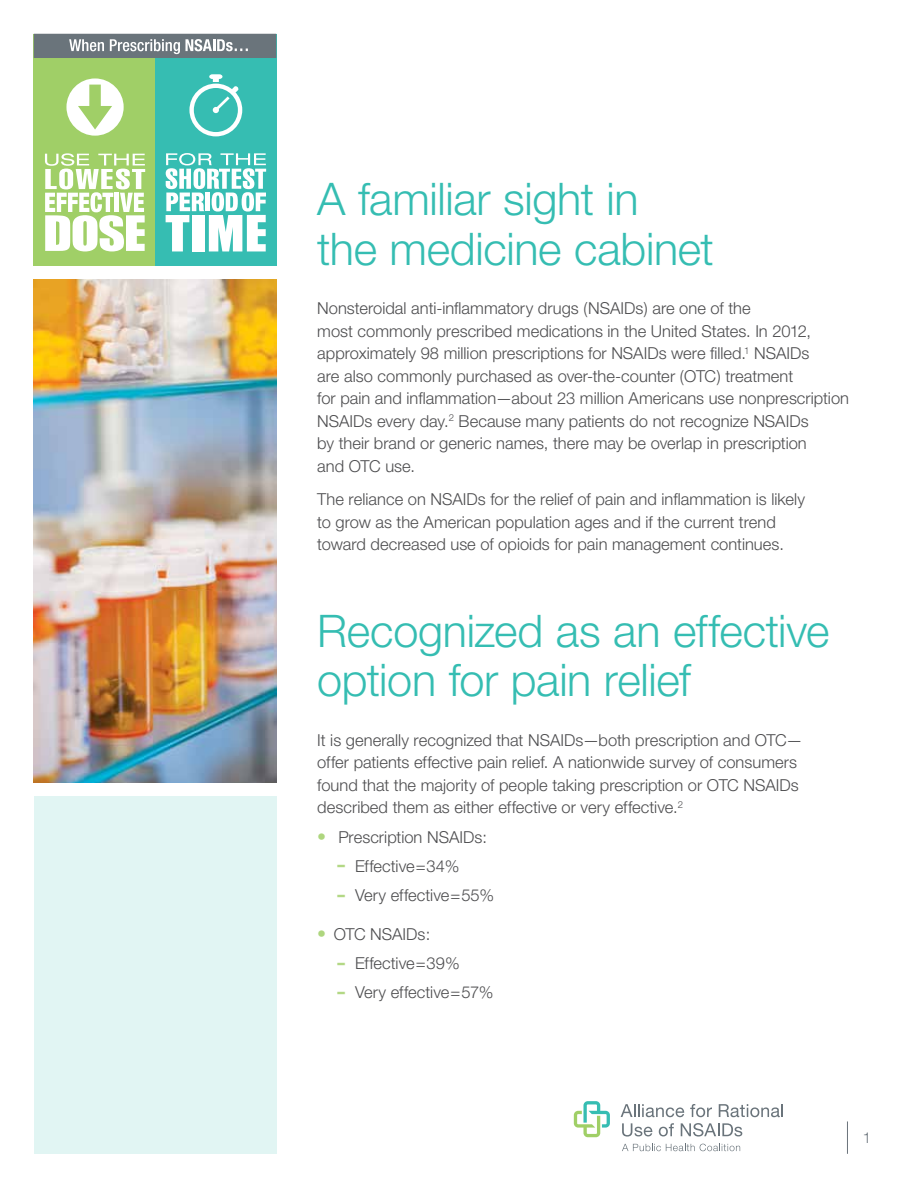
<style>
.page{position:relative;width:918px;height:1188px;background:#fff}
.page>*{position:absolute;margin:0;border:0;box-sizing:border-box;transform-origin:0 0}
.t1{font:300 45px/49.5px "Helvetica Neue";letter-spacing:-.005em;color:#35bdb2}
.t2{font:300 16.5px/22.5px "Helvetica Neue";color:#4d4d4f}
.t3{font:300 15px "Helvetica Neue";color:#6a737b}
.s1{font-size:18px;color:#aed67e}
.s2{font-weight:900;font-size:15px;color:#b3d885}
</style>
<div class="page">
<div style="left:34px;top:34px;width:121px;height:231px;background:#a0cf67"></div>
<div style="left:155px;top:34px;width:121px;height:231px;background:#36bdb2"></div>
<svg style="left:66px;top:78px;width:58px;height:58px"></svg>
<svg style="left:45px;top:153px;width:100px;height:98px"></svg>
<svg style="left:189px;top:74px;width:53px;height:62px"></svg>
<svg style="left:166px;top:153px;width:100px;height:98px"></svg>
<svg style="left:34px;top:34px;width:242px;height:24px"></svg>
<hr style="left:847px;top:1121px;width:1px;height:33px;background:#6a737b">
<div style="left:34px;top:796px;width:242px;height:358px;background:#e1f5f3"></div>
<svg style="left:621px;top:1104px;width:63px;height:13px"></svg>
<svg style="left:690px;top:1104px;width:22px;height:13px"></svg>
<svg style="left:719px;top:1104px;width:64px;height:13px"></svg>
<svg style="left:622px;top:1123px;width:30px;height:14px"></svg>
<svg style="left:659px;top:1123px;width:15px;height:13px"></svg>
<svg style="left:681px;top:1123px;width:61px;height:14px"></svg>
<svg style="left:574px;top:1101px;width:36px;height:36px"></svg>
<svg style="left:622px;top:1144px;width:118px;height:7px"></svg>
<img style="left:34px;top:280px;width:242px;height:503px">
<h1 class="t1" style="left:317px;top:174px;width:398px">A familiar sight in<br>the medicine cabinet</h1>
<p class="t2" style="left:317px;top:297px;width:533px">Nonsteroidal anti-inflammatory drugs (NSAIDs) are one of the<br>most commonly prescribed medications in the United States. In 2012, approximately 98 million prescriptions for NSAIDs were filled.<sup>1</sup> NSAIDs<br>are also commonly purchased as over-the-counter (OTC) treatment<br>for pain and inflammation—about 23 million Americans use nonprescription NSAIDs every day.<sup>2</sup> Because many patients do not recognize NSAIDs<br>by their brand or generic names, there may be overlap in prescription<br>and OTC use.</p>
<p class="t2" style="left:317px;top:488px;width:489px">The reliance on NSAIDs for the relief of pain and inflammation is likely to grow as the American population ages and if the current trend toward decreased use of opioids for pain management continues.</p>
<h1 class="t1" style="left:317px;top:605px;width:514px">Recognized as an effective option for pain relief</h1>
<p class="t2" style="left:317px;top:728px;width:487px">It is generally recognized that NSAIDs—both prescription and OTC— offer patients effective pain relief. A nationwide survey of consumers found that the majority of people taking prescription or OTC NSAIDs described them as either effective or very effective.<sup>2</sup></p>
<p class="t2" style="left:317px;top:825px;width:171px"><span class="s1">•</span> Prescription NSAIDs:</p>
<p class="t2" style="left:337px;top:854px;width:123px"><span class="s2">–</span> Effective=34%</p>
<p class="t2" style="left:337px;top:884px;width:158px"><span class="s2">–</span> Very effective=55%</p>
<p class="t2" style="left:317px;top:922px;width:115px"><span class="s1">•</span> OTC NSAIDs:</p>
<p class="t2" style="left:337px;top:952px;width:124px"><span class="s2">–</span> Effective=39%</p>
<p class="t2" style="left:337px;top:981px;width:157px"><span class="s2">–</span> Very effective=57%</p>
<p class="t3" style="left:863px;top:1128px;width:10px">1</p>
</div>
